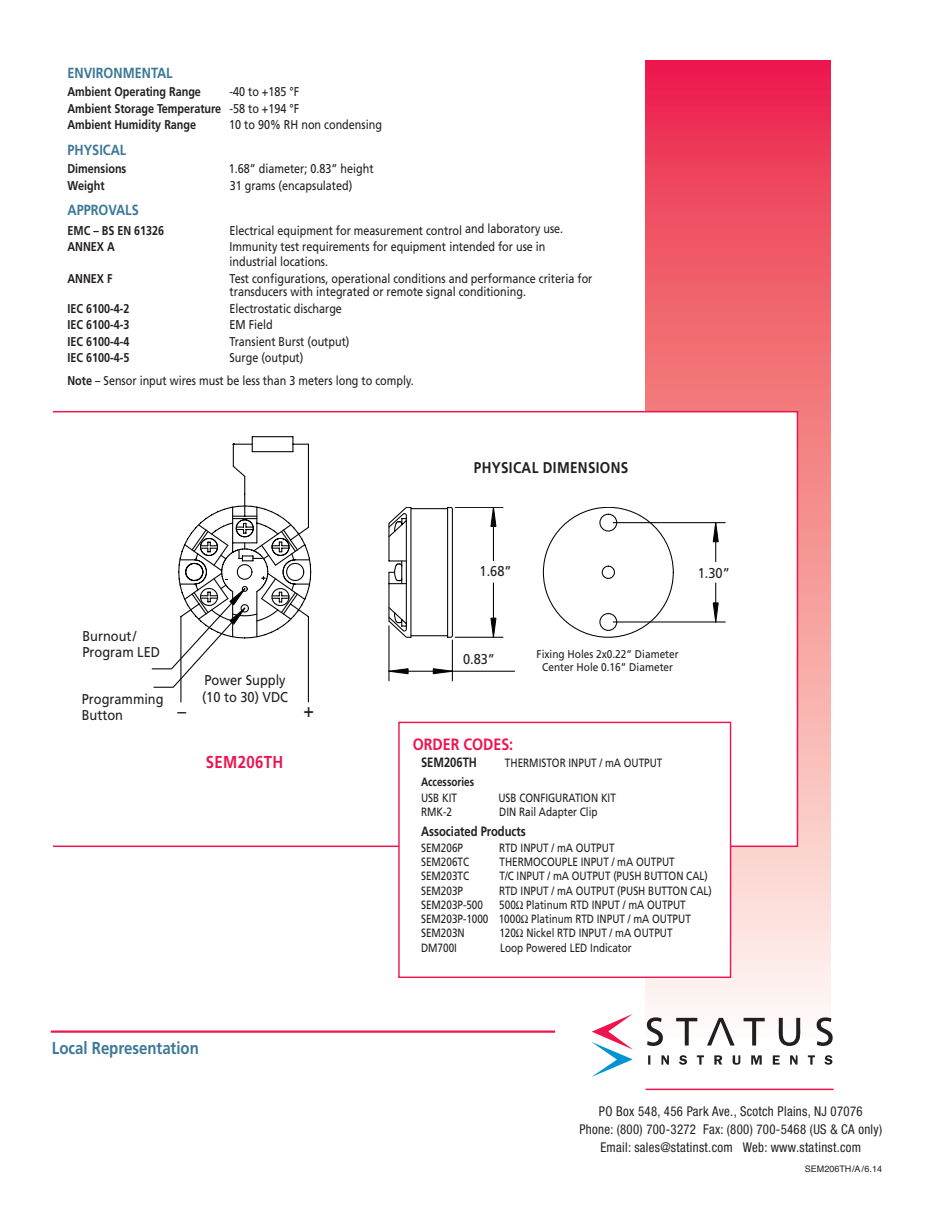
<style>
.page{position:relative;width:945px;height:1215px;background:#fff}
.page>*{position:absolute;margin:0;border:0;box-sizing:border-box;transform-origin:0 0}
.t1{font:19.5px "Frutiger";color:#231f20;scale:.9 1}
.t2{font:700 17.25px "Frutiger";color:#3b7897;scale:.87 1}
.t3{font:700 17.25px "Frutiger";letter-spacing:.025em;color:#ed154e;scale:.87 1}
.t4{font:700 16.35px "Frutiger";color:#ed154e;scale:.87 1}
.t5{font:700 15.6px "Frutiger";letter-spacing:.025em;color:#231f20;scale:.87 1}
.t6{font:700 14.7px "Frutiger";color:#3b7897;scale:.87 1}
.t7{font:14.25px/16.5px "Frutiger";color:#231f20;scale:.9 1}
.t8{font:condensed 13.5px/18px "Helvetica Neue";letter-spacing:.025em;color:#231f20;text-align:center;scale:.95 1}
.t9{font:700 13.5px "Frutiger";color:#231f20;scale:.83 1}
.t10{font:12.75px/15px "Frutiger";color:#231f20;scale:.85 1}
.t11{font:700 12.75px/16.5px "Frutiger";color:#231f20;text-align:justify;scale:.85 1}
.t12{font:12px/14.2px "Frutiger";color:#231f20;scale:.83 1}
.t13{font:700 12px "Frutiger";color:#231f20;scale:.83 1}
.t14{font:11.25px/13.5px "Frutiger";color:#231f20;text-align:center;scale:.9 1}
.t15{font:9px "Helvetica";color:#231f20}
.s1{font-weight:400}
.s2{font-weight:700}
</style>
<div class="page">
<svg style="left:646px;top:60px;width:184px;height:976px"></svg>
<svg style="left:647px;top:1017px;width:16px;height:29px"></svg>
<svg style="left:817px;top:1017px;width:16px;height:29px"></svg>
<svg style="left:676px;top:1018px;width:21px;height:28px"></svg>
<svg style="left:707px;top:1018px;width:28px;height:28px"></svg>
<svg style="left:744px;top:1018px;width:21px;height:28px"></svg>
<svg style="left:779px;top:1018px;width:21px;height:28px"></svg>
<svg style="left:591px;top:1014px;width:42px;height:63px"></svg>
<svg style="left:679px;top:1055px;width:8px;height:10px"></svg>
<svg style="left:824px;top:1055px;width:9px;height:10px"></svg>
<svg style="left:648px;top:1055px;width:2px;height:10px"></svg>
<svg style="left:661px;top:1055px;width:8px;height:10px"></svg>
<svg style="left:697px;top:1055px;width:7px;height:10px"></svg>
<svg style="left:714px;top:1055px;width:8px;height:10px"></svg>
<svg style="left:732px;top:1055px;width:8px;height:10px"></svg>
<svg style="left:751px;top:1055px;width:11px;height:10px"></svg>
<svg style="left:773px;top:1055px;width:7px;height:10px"></svg>
<svg style="left:790px;top:1055px;width:8px;height:10px"></svg>
<svg style="left:808px;top:1055px;width:7px;height:10px"></svg>
<hr style="left:646px;top:1089px;width:188px;height:1px;background:#ed154e">
<hr style="left:51px;top:1030px;width:504px;height:3px;background:#ed154e">
<div style="left:46px;top:412px;width:751px;height:434px;background:#fff"></div>
<div style="left:400px;top:723px;width:330px;height:254px;background:#fff"></div>
<div style="left:398px;top:722px;width:333px;height:256px;border:1px solid #ed154e"></div>
<svg style="left:151px;top:436px;width:161px;height:267px"></svg>
<svg style="left:389px;top:507px;width:337px;height:174px"></svg>
<div style="left:464px;top:562px;width:64px;height:20px;background:#fff"></div>
<p class="t6" style="left:68px;top:67px;width:122px">ENVIRONMENTAL</p>
<p class="t11" style="left:68px;top:85px;width:159px">Ambient Operating Range</p>
<p class="t11" style="left:68px;top:85px;width:274px;text-indent:162px"><span class="s1">-40 to +185 °F </span>Ambient Storage Temperature <span class="s1">-58 to +194 °F </span>Ambient Humidity Range</p>
<p class="t10" style="left:229px;top:119px;width:181px">10 to 90% RH non condensing</p>
<p class="t6" style="left:68px;top:144px;width:69px">PHYSICAL</p>
<p class="t11" style="left:68px;top:162px;width:71px">Dimensions</p>
<p class="t10" style="left:229px;top:162px;width:172px">1.68” diameter; 0.83” height</p>
<p class="t11" style="left:68px;top:178px;width:45px">Weight</p>
<p class="t10" style="left:230px;top:179px;width:146px">31 grams (encapsulated)</p>
<p class="t6" style="left:68px;top:204px;width:83px">APPROVALS</p>
<p class="t11" style="left:68px;top:223px;width:115px">EMC – BS EN 61326</p>
<p class="t10" style="left:229px;top:224px;width:394px">Electrical equipment for measurement control and laboratory use.</p>
<p class="t11" style="left:67px;top:240px;width:57px">ANNEX A</p>
<p class="t10" style="left:229px;top:241px;width:373px">Immunity test requirements for equipment intended for use in industrial locations.</p>
<p class="t11" style="left:67px;top:271px;width:55px">ANNEX F</p>
<p class="t10" style="left:229px;top:273px;width:429px;line-height:13.5px">Test configurations, operational conditions and performance criteria for transducers with integrated or remote signal conditioning.</p>
<p class="t11" style="left:67px;top:301px;width:74px">IEC 6100-4-2</p>
<p class="t10" style="left:229px;top:302px;width:134px">Electrostatic discharge</p>
<p class="t11" style="left:67px;top:318px;width:74px">IEC 6100-4-3</p>
<p class="t10" style="left:229px;top:319px;width:52px">EM Field</p>
<p class="t11" style="left:67px;top:334px;width:74px">IEC 6100-4-4</p>
<p class="t10" style="left:229px;top:335px;width:143px">Transient Burst (output)</p>
<p class="t11" style="left:67px;top:351px;width:74px">IEC 6100-4-5</p>
<p class="t10" style="left:67px;top:348px;width:409px;line-height:22.8px;text-indent:162px">Surge (output)<br><span class="s2">Note</span> – Sensor input wires must be less than 3 meters long to comply.</p>
<p class="t5" style="left:474px;top:461px;width:179px">PHYSICAL DIMENSIONS</p>
<p class="t7" style="left:82px;top:628px;width:88px">Burnout/<br>Program LED</p>
<p class="t7" style="left:82px;top:692px;width:92px">Programming<br>Button</p>
<h1 class="t1" style="left:178px;top:703px;width:11px">–</h1>
<p class="t7" style="left:202px;top:673px;width:97px;line-height:17.1px">Power Supply (10 to 30) VDC</p>
<h2 class="t3" style="left:206px;top:755px;width:91px">SEM206TH</h2>
<h1 class="t1" style="left:303px;top:703px;width:13px">+</h1>
<h2 class="t2" style="left:52px;top:1041px;width:171px">Local Representation</h2>
<p class="t7" style="left:480px;top:564px;width:37px">1.68”</p>
<p class="t7" style="left:698px;top:566px;width:37px">1.30”</p>
<p class="t7" style="left:463px;top:652px;width:37px">0.83”</p>
<p class="t14" style="left:537px;top:648px;width:159px">Fixing Holes 2x0.22” Diameter<br>Center Hole 0.16” Diameter</p>
<p class="t4" style="left:413px;top:737px;width:117px">ORDER CODES:</p>
<p class="t9" style="left:421px;top:757px;width:69px">SEM206TH</p>
<p class="t12" style="left:505px;top:757px;width:191px">THERMISTOR INPUT / mA OUTPUT</p>
<p class="t13" style="left:421px;top:777px;width:65px">Accessories</p>
<p class="t12" style="left:421px;top:791px;width:45px">USB KIT</p>
<p class="t12" style="left:498px;top:791px;width:143px">USB CONFIGURATION KIT</p>
<p class="t12" style="left:421px;top:806px;width:39px">RMK-2</p>
<p class="t12" style="left:499px;top:806px;width:120px">DIN Rail Adapter Clip</p>
<p class="t9" style="left:421px;top:826px;width:128px">Associated Products</p>
<p class="t12" style="left:421px;top:841px;width:52px">SEM206P</p>
<p class="t12" style="left:499px;top:841px;width:140px">RTD INPUT / mA OUTPUT</p>
<p class="t12" style="left:421px;top:856px;width:59px">SEM206TC</p>
<p class="t12" style="left:499px;top:856px;width:213px">THERMOCOUPLE INPUT / mA OUTPUT</p>
<p class="t12" style="left:421px;top:870px;width:59px">SEM203TC</p>
<p class="t12" style="left:499px;top:870px;width:253px">T/C INPUT / mA OUTPUT (PUSH BUTTON CAL)</p>
<p class="t12" style="left:421px;top:884px;width:52px">SEM203P</p>
<p class="t12" style="left:499px;top:884px;width:258px">RTD INPUT / mA OUTPUT (PUSH BUTTON CAL)</p>
<p class="t12" style="left:421px;top:898px;width:76px">SEM203P-500</p>
<p class="t12" style="left:421px;top:898px;width:327px;text-indent:78px">500 Platinum RTD INPUT / mA OUTPUT<br>SEM203P-1000 1000 Platinum RTD INPUT / mA OUTPUT<br>SEM203N</p>
<p class="t12" style="left:499px;top:927px;width:210px">120 Nickel RTD INPUT / mA OUTPUT</p>
<p class="t12" style="left:421px;top:941px;width:45px">DM700I</p>
<p class="t12" style="left:500px;top:941px;width:160px">Loop Powered LED Indicator</p>
<p class="t8" style="left:579px;top:1103px;width:320px">PO Box 548, 456 Park Ave., Scotch Plains, NJ 07076<br>Phone: (800) 700-3272 Fax: (800) 700-5468 (US &amp; CA only)<br>Email: sales@statinst.com Web: www.statinst.com</p>
<p class="t15" style="left:805px;top:1163px;width:79px">SEM206TH/A/6.14</p>
</div>
